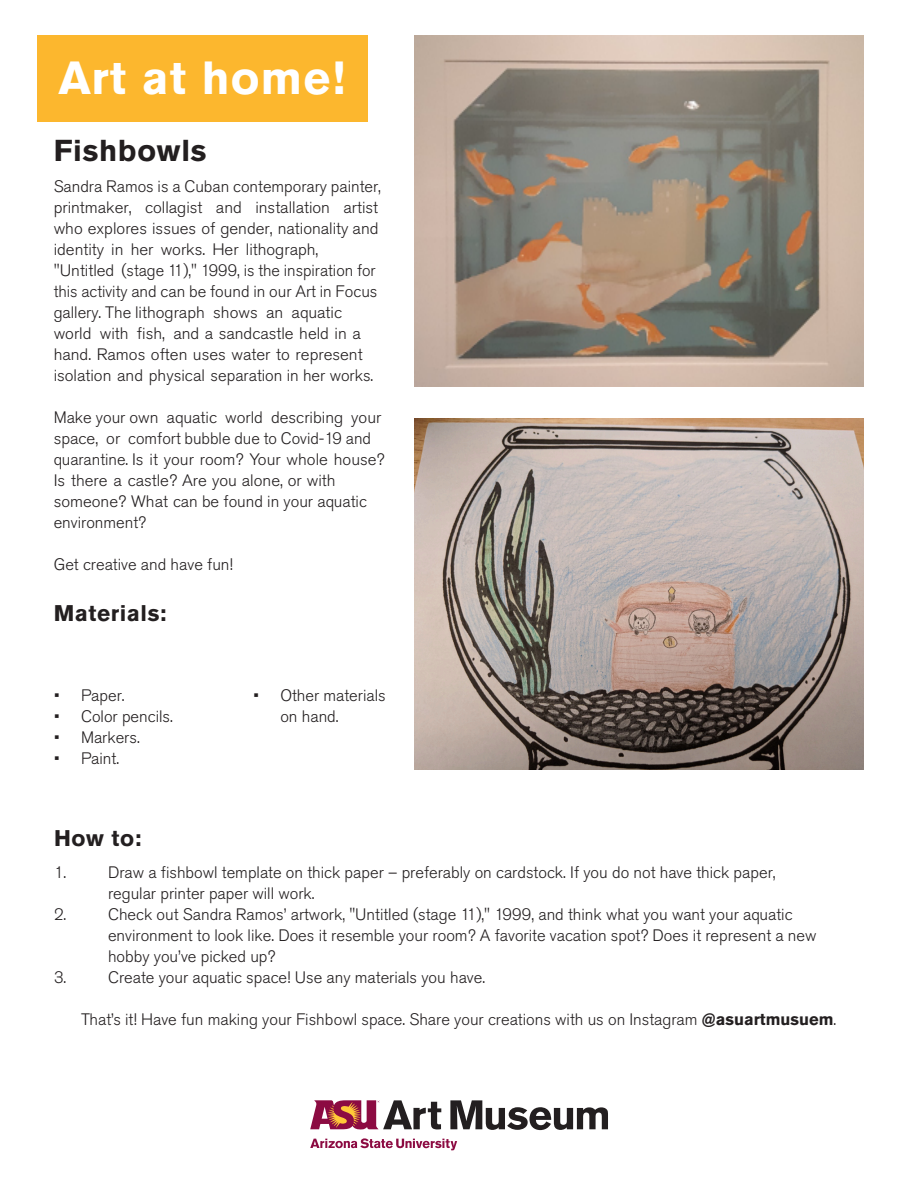
<style>
.page{position:relative;width:918px;height:1188px;background:#fff}
.page>*{position:absolute;margin:0;border:0;box-sizing:border-box;transform-origin:0 0}
.t1{font:700 46.05px "Akzidenz Grotesk Std";letter-spacing:.025em;color:#fff}
.t2{font:700 30px "Akzidenz Grotesk Std";letter-spacing:.025em;color:#231f20}
.t3{font:700 22.5px "Akzidenz Grotesk Std";letter-spacing:.025em;color:#231f20}
.t4{font:300 16.5px/21px "Akzidenz Grotesk Std";color:#231f20}
.s1{font-weight:700}
</style>
<div class="page">
<div style="left:38px;top:35px;width:330px;height:87px;background:#fcb72e"></div>
<svg style="left:310px;top:1138px;width:147px;height:12px"></svg>
<svg style="left:310px;top:1100px;width:131px;height:30px"></svg>
<svg style="left:450px;top:1100px;width:158px;height:30px"></svg>
<img style="left:414px;top:35px;width:450px;height:351px">
<img style="left:414px;top:418px;width:450px;height:352px">
<p class="t1" style="left:59px;top:51px;width:288px">Art at home!</p>
<p class="t2" style="left:54px;top:134px;width:154px">Fishbowls</p>
<p class="t4" style="left:54px;top:176px;width:329px">Sandra Ramos is a Cuban contemporary painter, printmaker, collagist and installation artist who explores issues of gender, nationality and identity in her works. Her lithograph, "Untitled (stage 11)," 1999, is the inspiration for this activity and can be found in our Art in Focus gallery. The lithograph shows an aquatic world with fish, and a sandcastle held in a hand. Ramos often uses water to represent isolation and physical separation in her works.</p>
<p class="t4" style="left:54px;top:407px;width:332px">Make your own aquatic world describing your space, or comfort bubble due to Covid-19 and quarantine. Is it your room? Your whole house?<br>Is there a castle? Are you alone, or with someone? What can be found in your aquatic environment?</p>
<p class="t4" style="left:54px;top:554px;width:181px">Get creative and have fun!</p>
<p class="t3" style="left:54px;top:601px;width:114px">Materials:</p>
<p class="t4" style="left:54px;top:685px;width:72px">• Paper.</p>
<p class="t4" style="left:54px;top:706px;width:120px">• Color pencils.</p>
<p class="t4" style="left:54px;top:727px;width:87px">• Markers.</p>
<p class="t4" style="left:54px;top:748px;width:67px">• Paint.</p>
<p class="t4" style="left:280px;top:685px;width:107px;text-indent:-27px">• Other materials on hand.</p>
<p class="t3" style="left:54px;top:825px;width:89px">How to:</p>
<p class="t4" style="left:54px;top:862px;width:14px">1.</p>
<p class="t4" style="left:108px;top:862px;width:669px">Draw a fishbowl template on thick paper – preferably on cardstock. If you do not have thick paper, regular printer paper will work.</p>
<p class="t4" style="left:54px;top:904px;width:14px">2.</p>
<p class="t4" style="left:108px;top:904px;width:710px">Check out Sandra Ramos’ artwork, "Untitled (stage 11)," 1999, and think what you want your aquatic environment to look like. Does it resemble your room? A favorite vacation spot? Does it represent a new hobby you’ve picked up?</p>
<p class="t4" style="left:54px;top:967px;width:14px">3.</p>
<p class="t4" style="left:108px;top:967px;width:379px">Create your aquatic space! Use any materials you have.</p>
<p class="t4" style="left:81px;top:1009px;width:757px">That’s it! Have fun making your Fishbowl space. Share your creations with us on Instagram <span class="s1">@asuartmusuem</span>.</p>
</div>
